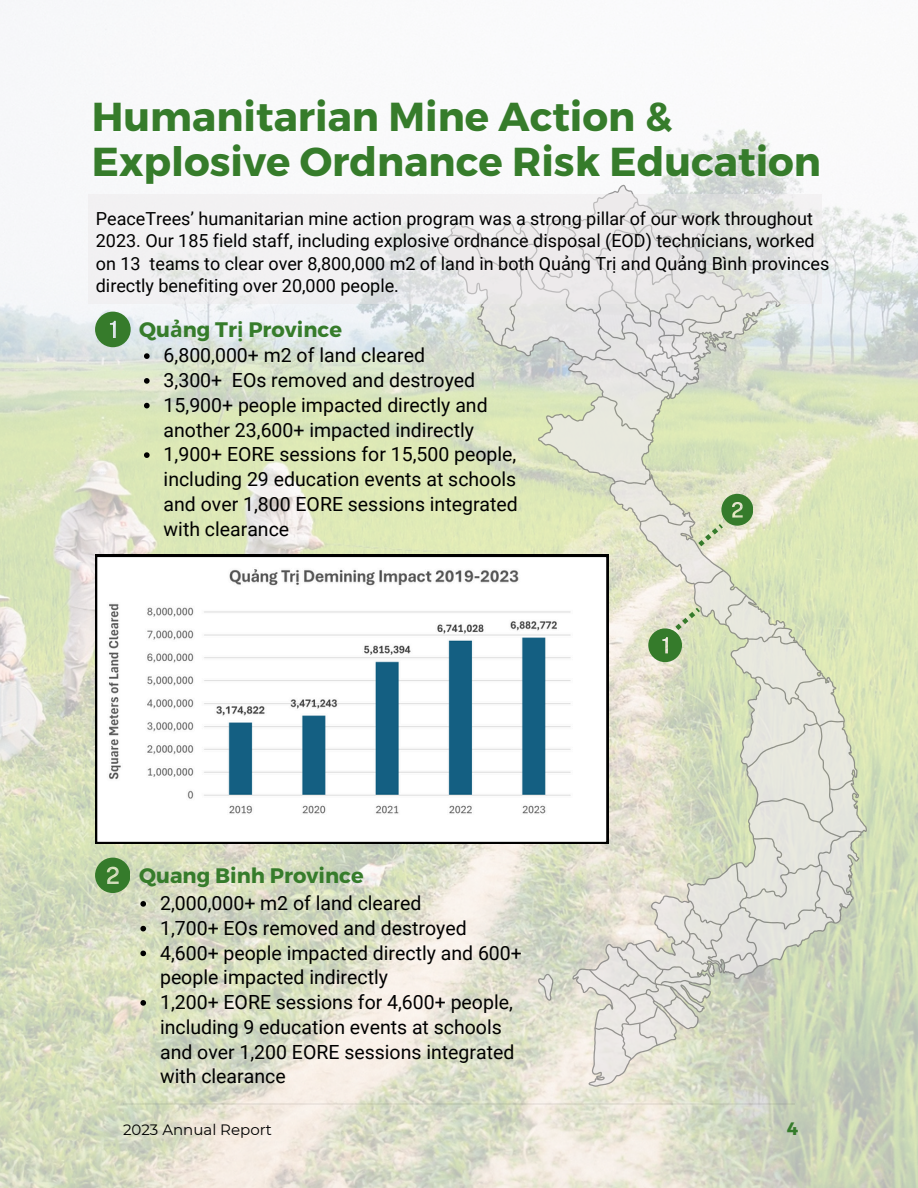
<style>
.page{position:relative;width:918px;height:1188px;background:#fff}
.page>*{position:absolute;margin:0;border:0;box-sizing:border-box;transform-origin:0 0}
.t1{font:700 40.35px "Montserrat";color:#367c2b}
.t2{font:700 21px "Montserrat";color:#367c2b}
.t3{font:19.5px/24.8px "Roboto";color:#000}
.t4{font:18px/22.5px "Roboto";color:#000}
.t5{font:700 18px "Montserrat";color:#357b2b}
.t6{font:15px "Montserrat";color:#000}
.s1{font-family:"Noto Sans"}
</style>
<div class="page">
<img style="left:0;top:0;width:918px;height:1188px">
<hr style="left:123px;top:1103px;width:672px;height:2px;background:#000">
<svg style="left:144px;top:353px;width:6px;height:6px"></svg>
<svg style="left:144px;top:378px;width:6px;height:6px"></svg>
<svg style="left:144px;top:403px;width:6px;height:5px"></svg>
<svg style="left:144px;top:452px;width:6px;height:6px"></svg>
<svg style="left:95px;top:312px;width:36px;height:35px"></svg>
<svg style="left:95px;top:858px;width:35px;height:34px"></svg>
<svg style="left:437px;top:185px;width:430px;height:902px;background:#dee3ca"></svg>
<svg style="left:537px;top:974px;width:16px;height:28px"></svg>
<svg style="left:449px;top:304px;width:309px;height:139px;background:#dadece"></svg>
<svg style="left:613px;top:478px;width:38px;height:8px"></svg>
<svg style="left:693px;top:569px;width:32px;height:17px"></svg>
<svg style="left:724px;top:594px;width:75px;height:51px;background:#d8ddc7"></svg>
<svg style="left:588px;top:675px;width:275px;height:386px;background:#d8dac9"></svg>
<svg style="left:648px;top:608px;width:52px;height:54px;background:#a9c095"></svg>
<svg style="left:639px;top:494px;width:114px;height:52px;background:#cbd5ba"></svg>
<svg style="left:95px;top:555px;width:513px;height:289px"></svg>
<svg style="left:88px;top:195px;width:733px;height:109px;fill:#edeced"></svg>
<svg style="left:140px;top:901px;width:6px;height:6px"></svg>
<svg style="left:140px;top:926px;width:6px;height:5px"></svg>
<svg style="left:140px;top:951px;width:6px;height:5px"></svg>
<svg style="left:140px;top:1000px;width:6px;height:6px"></svg>
<h4 class="t1" style="left:92px;top:91px;width:582px">Humanitarian Mine Action &amp;</h4>
<p class="t1" style="left:92px;top:136px;width:731px">Explosive Ordnance Risk Education</p>
<p class="t4" style="left:96px;top:207px;width:735px">PeaceTrees’ humanitarian mine action program was a strong pillar of our work throughout 2023. Our 185 field staff, including explosive ordnance disposal (EOD) technicians, worked on 13 teams to clear over 8,800,000 m2 of land in both Quảng Trị and Quảng Bình provinces directly benefiting over 20,000 people.</p>
<p class="t2" style="left:139px;top:316px;width:204px">Qu<span class="s1">ả</span>ng Tr<span class="s1">ị</span> Province</p>
<p class="t3" style="left:164px;top:343px;width:263px">6,800,000+ m2 of land cleared</p>
<h1 class="t3" style="left:164px;top:368px;width:313px">3,300+ EOs removed and destroyed</h1>
<p class="t3" style="left:164px;top:393px;width:326px">15,900+ people impacted directly and another 23,600+ impacted indirectly</p>
<p class="t3" style="left:164px;top:442px;width:356px;text-align:justify">1,900+ EORE sessions for 15,500 people, including 29 education events at schools and over 1,800 EORE sessions integrated with clearance</p>
<p class="t2" style="left:139px;top:862px;width:226px">Quang Binh Province</p>
<p class="t3" style="left:160px;top:891px;width:263px">2,000,000+ m2 of land cleared</p>
<p class="t3" style="left:160px;top:916px;width:308px">1,700+ EOs removed and destroyed</p>
<h2 class="t3" style="left:160px;top:941px;width:363px">4,600+ people impacted directly and 600+ people impacted indirectly</h2>
<p class="t3" style="left:160px;top:990px;width:356px">1,200+ EORE sessions for 4,600+ people, including 9 education events at schools and over 1,200 EORE sessions integrated with clearance</p>
<p class="t6" style="left:123px;top:1121px;width:150px">2023 Annual Report</p>
<h2 class="t5" style="left:787px;top:1117px;width:13px">4</h2>
</div>
